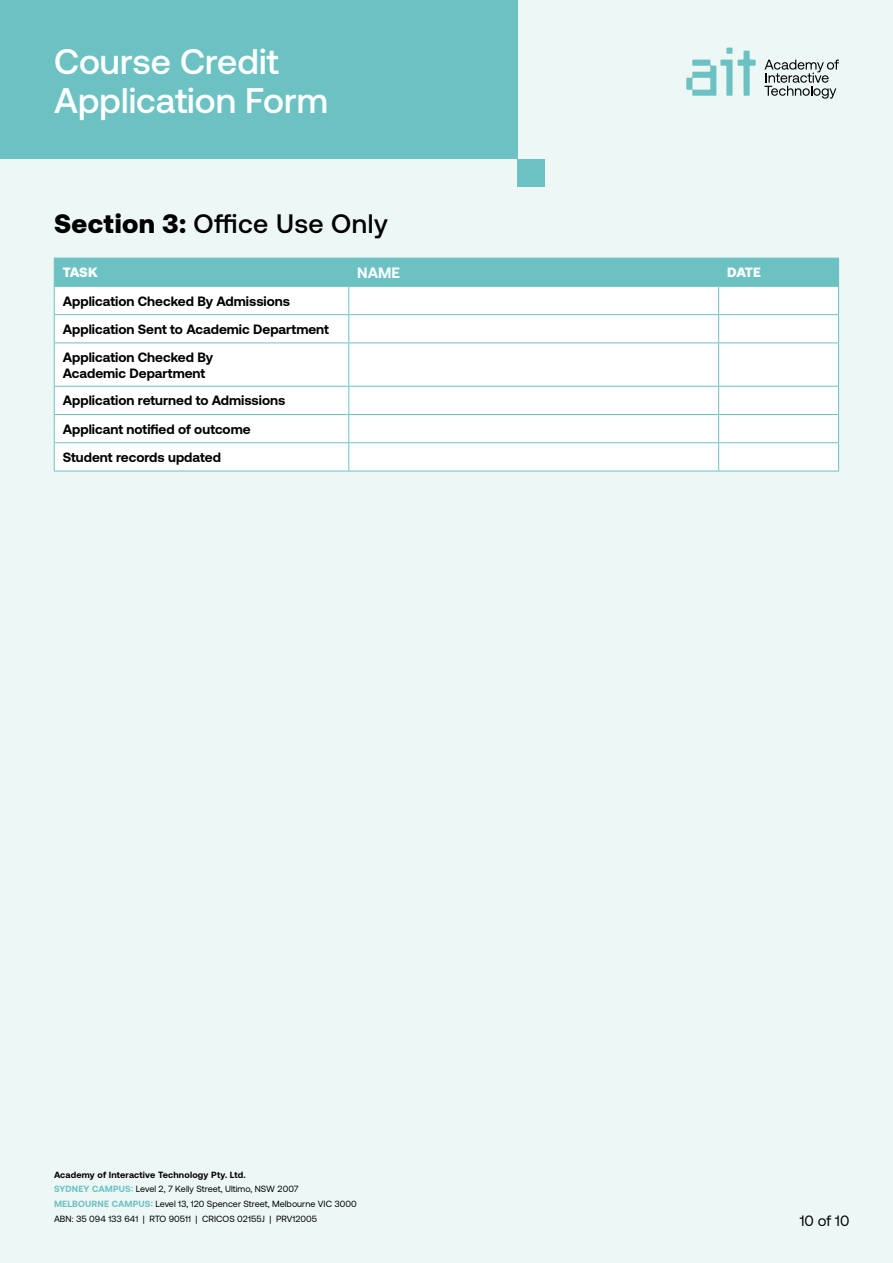
<style>
.page{position:relative;width:893px;height:1263px;background:#edf7f6}
.page>*{position:absolute;margin:0;border:0;box-sizing:border-box;transform-origin:0 0}
.t1{font:500 35.55px/39.2px "Aeonik";color:#fff}
.t2{font:500 26.7px "Aeonik";letter-spacing:.02em;color:#000}
.t3{font:15px "Aeonik";color:#000}
.t4{font:700 15px "Aeonik";color:#fff}
.t5{font:700 13.5px/28px "Aeonik";color:#000}
.t6{font:900 13.5px "Aeonik";letter-spacing:-.015em;color:#fff}
.t7{font:9px/14.7px "Aeonik";letter-spacing:.005em;color:#000}
.s1{font-weight:900}
.s2{font-weight:700}
.s3{font-weight:700;color:#6cc2c2}
</style>
<div class="page">
<svg style="left:686px;top:48px;width:46px;height:48px"></svg>
<svg style="left:738px;top:51px;width:18px;height:45px"></svg>
<svg style="left:764px;top:60px;width:75px;height:39px"></svg>
<div style="left:0;top:0;width:518px;height:159px;background:#6cc2c2"></div>
<div style="left:518px;top:159px;width:27px;height:27px;background:#6cc2c2"></div>
<div style="left:55px;top:343px;width:783px;height:128px;background:#fff"></div>
<svg style="left:54px;top:258px;width:785px;height:84px;background:#cae9e9"></svg>
<hr style="left:54px;top:343px;width:1px;height:43px;background:#6cc2c2">
<hr style="left:54px;top:342px;width:295px;height:1px;background:#6cc2c2">
<hr style="left:348px;top:343px;width:1px;height:43px;background:#6cc2c2">
<hr style="left:349px;top:342px;width:370px;height:1px;background:#6cc2c2">
<hr style="left:718px;top:343px;width:1px;height:43px;background:#6cc2c2">
<hr style="left:719px;top:342px;width:120px;height:1px;background:#6cc2c2">
<hr style="left:838px;top:343px;width:1px;height:43px;background:#6cc2c2">
<hr style="left:54px;top:386px;width:295px;height:1px;background:#6cc2c2">
<hr style="left:349px;top:386px;width:370px;height:1px;background:#6cc2c2">
<hr style="left:719px;top:386px;width:120px;height:1px;background:#6cc2c2">
<svg style="left:54px;top:387px;width:1px;height:84px"></svg>
<hr style="left:54px;top:414px;width:295px;height:1px;background:#6cc2c2">
<hr style="left:54px;top:442px;width:295px;height:1px;background:#6cc2c2">
<hr style="left:54px;top:471px;width:295px;height:1px;background:#6cc2c2">
<svg style="left:348px;top:387px;width:1px;height:84px"></svg>
<hr style="left:349px;top:414px;width:370px;height:1px;background:#6cc2c2">
<hr style="left:349px;top:442px;width:370px;height:1px;background:#6cc2c2">
<hr style="left:349px;top:471px;width:370px;height:1px;background:#6cc2c2">
<svg style="left:718px;top:387px;width:1px;height:84px"></svg>
<hr style="left:719px;top:414px;width:120px;height:1px;background:#6cc2c2">
<svg style="left:838px;top:387px;width:1px;height:84px"></svg>
<hr style="left:719px;top:442px;width:120px;height:1px;background:#6cc2c2">
<hr style="left:719px;top:471px;width:120px;height:1px;background:#6cc2c2">
<h1 class="t1" style="left:54px;top:42px;width:275px">Course Credit<br>Application Form</h1>
<h2 class="t2" style="left:54px;top:209px;width:335px"><span class="s1">Section 3:</span> Office Use Only</h2>
<h3 class="t6" style="left:63px;top:265px;width:36px">TASK</h3>
<h3 class="t4" style="left:357px;top:264px;width:44px">NAME</h3>
<h3 class="t6" style="left:727px;top:264px;width:35px">DATE</h3>
<h3 class="t5" style="left:63px;top:287px;width:268px">Application Checked By Admissions<br>Application Sent to Academic Department<br>Application Checked By</h3>
<h3 class="t5" style="left:63px;top:359px;width:224px">Academic Department<br>Application returned to Admissions<br>Applicant notified of outcome<br>Student records updated</h3>
<p class="t7" style="left:54px;top:1167px;width:304px"><span class="s2">Academy of Interactive Technology Pty. Ltd.<br></span><span class="s3">SYDNEY CAMPUS:</span> Level 2, 7 Kelly Street, Ultimo, NSW 2007<br><span class="s3">MELBOURNE CAMPUS:</span> Level 13, 120 Spencer Street, Melbourne VIC 3000<br>ABN: 35 094 133 641 | RTO 90511 | CRICOS 02155J | PRV12005</p>
<h3 class="t3" style="left:800px;top:1212px;width:51px">10 of 10</h3>
</div>
